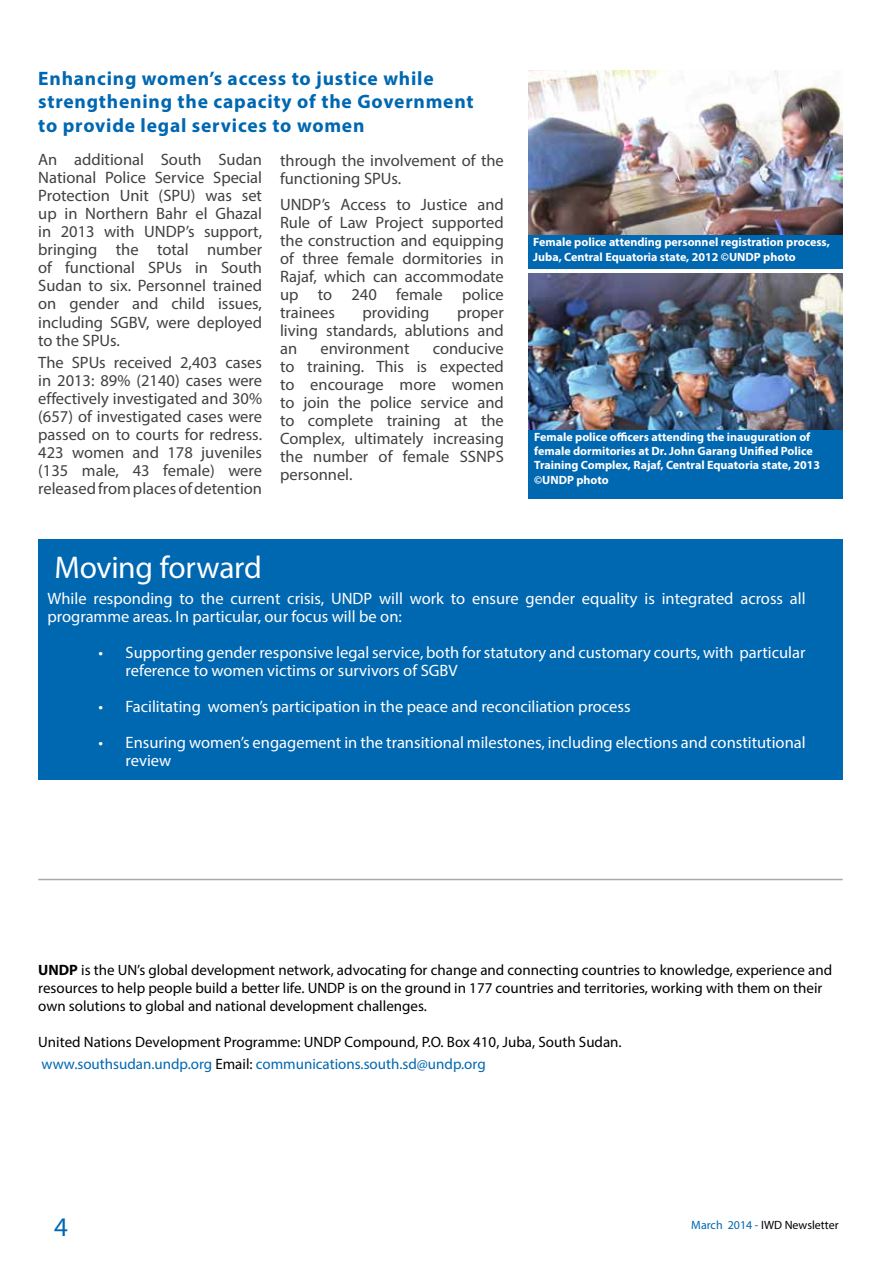
<style>
.page{position:relative;width:893px;height:1263px;background:#fff}
.page>*{position:absolute;margin:0;border:0;box-sizing:border-box;transform-origin:0 0}
.t1{font:31.5px "Myriad Pro";letter-spacing:-.01em;color:#fff}
.t2{font:27px "Myriad Pro";color:#0067b1}
.t3{font:700 19.5px/23.4px "Myriad Pro";letter-spacing:.04em;color:#0067b1}
.t4{font:16.5px/18px "Myriad Pro";color:#414042;text-align:justify}
.t5{font:16.5px/18px "Myriad Pro";color:#fff}
.t6{font:15px/18px "Myriad Pro";color:#000}
.t7{font:700 12px/14.4px "Myriad Pro";color:#fff}
.t8{font:12px "Myriad Pro";color:#000}
.s1{font-weight:700}
.s2{color:#0067b1}
</style>
<div class="page">
<div style="left:38px;top:539px;width:805px;height:240px;background:#0067b1"></div>
<img style="left:528px;top:274px;width:315px;height:156px">
<img style="left:528px;top:70px;width:315px;height:199px">
<div style="left:528px;top:430px;width:315px;height:69px;background:#0067b1"></div>
<div style="left:528px;top:235px;width:315px;height:33px;background:#0067b1"></div>
<hr style="left:38px;top:879px;width:805px;height:1px;background:#a7a9ac">
<p class="t3" style="left:38px;top:66px;width:437px">Enhancing women’s access to justice while strengthening the capacity of the Government to provide legal services to women</p>
<p class="t4" style="left:38px;top:151px;width:225px">An additional South Sudan National Police Service Special Protection Unit (SPU) was set up in Northern Bahr el Ghazal in 2013 with UNDP’s support, bringing the total number of functional SPUs in South Sudan to six. Personnel trained on gender and child issues, including SGBV, were deployed to the SPUs.</p>
<p class="t4" style="left:38px;top:353px;width:225px">The SPUs received 2,403 cases in 2013: 89% (2140) cases were effectively investigated and 30% (657) of investigated cases were passed on to courts for redress.<br>423 women and 178 juveniles (135 male, 43 female) were released from places of detention</p>
<p class="t4" style="left:280px;top:151px;width:225px">through the involvement of the functioning SPUs.</p>
<p class="t4" style="left:280px;top:195px;width:225px">UNDP’s Access to Justice and Rule of Law Project supported the construction and equipping of three female dormitories in Rajaf, which can accommodate up to 240 female police trainees</p>
<p class="t4" style="left:363px;top:303px;width:68px">providing</p>
<p class="t4" style="left:280px;top:303px;width:225px;text-indent:177px">proper living standards, ablutions and an</p>
<p class="t4" style="left:280px;top:339px;width:225px;text-indent:153px">conducive to training. This is expected to encourage more women to join the police service and to complete training at the Complex, ultimately increasing the number of female SSNPS personnel.</p>
<p class="t4" style="left:320px;top:339px;width:91px">environment</p>
<h1 class="t1" style="left:55px;top:548px;width:209px">Moving forward</h1>
<p class="t7" style="left:533px;top:235px;width:298px">Female police attending personnel registration process,<br>Juba, Central Equatoria state, 2012 ©UNDP photo</p>
<p class="t7" style="left:534px;top:429px;width:288px">Female police officers attending the inauguration of female dormitories at Dr. John Garang Unified Police Training Complex, Rajaf, Central Equatoria state, 2013 ©UNDP photo</p>
<p class="t5" style="left:48px;top:589px;width:760px">While responding to the current crisis, UNDP will work to ensure gender equality is integrated across all programme areas. In particular, our focus will be on:</p>
<p class="t5" style="left:126px;top:643px;width:681px;text-indent:-27px">• Supporting gender responsive legal service, both for statutory and customary courts, with particular reference to women victims or survivors of SGBV</p>
<p class="t5" style="left:99px;top:697px;width:533px">• Facilitating women’s participation in the peace and reconciliation process</p>
<p class="t5" style="left:126px;top:733px;width:682px;text-indent:-27px">• Ensuring women’s engagement in the transitional milestones, including elections and constitutional review</p>
<p class="t6" style="left:38px;top:961px;width:795px"><span class="s1">UNDP</span> is the UN’s global development network, advocating for change and connecting countries to knowledge, experience and resources to help people build a better life. UNDP is on the ground in 177 countries and territories, working with them on their own solutions to global and national development challenges.</p>
<p class="t6" style="left:38px;top:1031px;width:585px;line-height:21.6px">United Nations Development Programme: UNDP Compound, P.O. Box 410, Juba, South Sudan. <span class="s2">www.southsudan.undp.org</span> Email: <span class="s2">communications.south.sd@undp.org</span></p>
<h2 class="t2" style="left:54px;top:1210px;width:15px">4</h2>
<p class="t8" style="left:691px;top:1218px;width:149px"><span class="s2">March 2014 -</span> IWD Newsletter</p>
</div>
